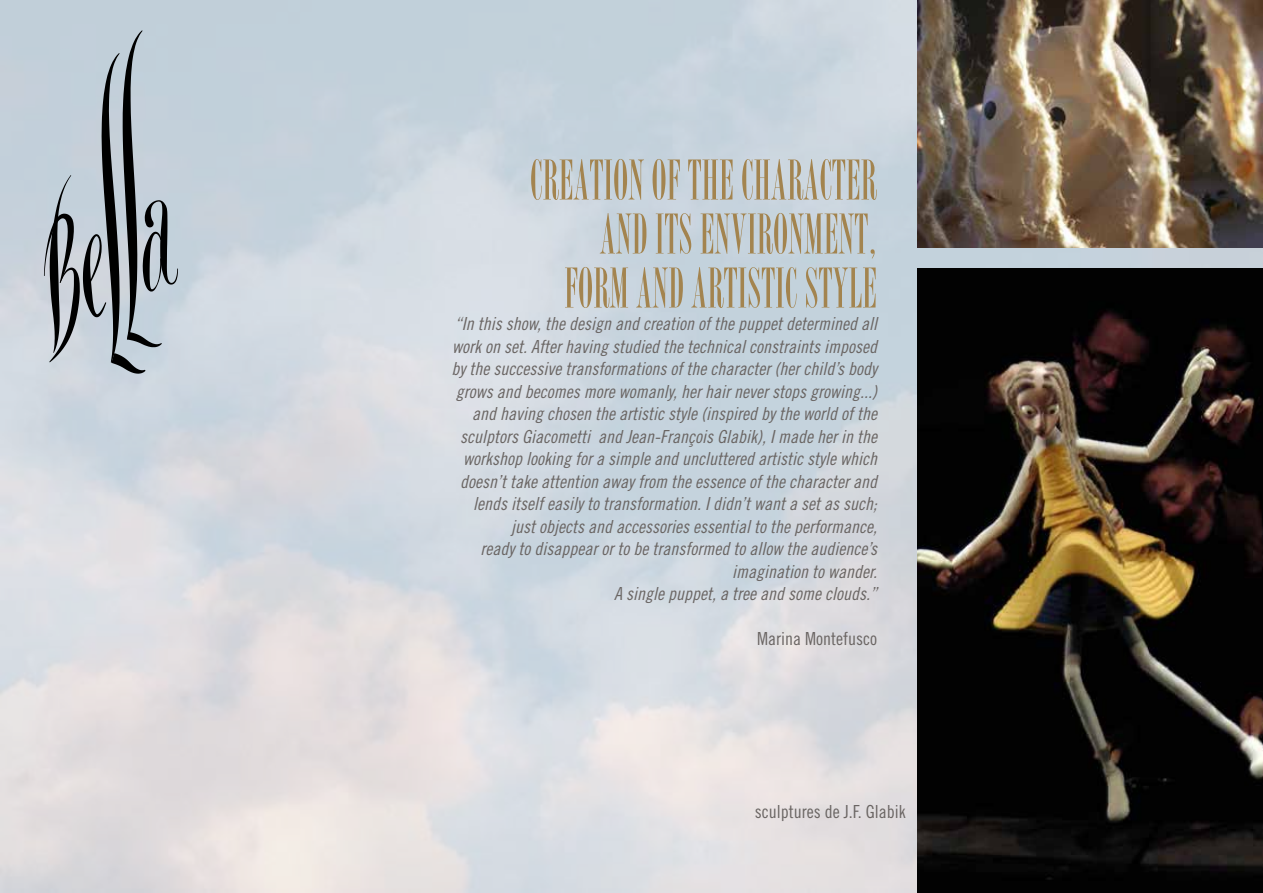
<style>
.page{position:relative;width:1263px;height:893px;background:#fff}
.page>*{position:absolute;margin:0;border:0;box-sizing:border-box;transform-origin:0 0}
.t1{font:60px/54px "Bordeaux Roman Bold Let Plain";color:#a3844f;text-align:right}
.t2{font:18px/22.5px "Trade Gothic Cond Eighteen Obl";color:#6a6563;text-align:right}
.t3{font:18px "Trade Gothic Cond Eighteen";color:#6a6563}
</style>
<div class="page">
<img style="left:0;top:0;width:1263px;height:893px">
<svg style="left:44px;top:30px;width:134px;height:344px;background:#a1abb3"></svg>
<img style="left:917px;top:269px;width:346px;height:624px">
<img style="left:917px;top:0;width:346px;height:248px">
<h1 class="t1" style="left:530px;top:152px;width:348px">CREATION OF THE CHARACTER<br>AND ITS ENVIRONMENT,<br>FORM AND ARTISTIC STYLE</h1>
<p class="t2" style="left:451px;top:312px;width:427px">“In this show, the design and creation of the puppet determined all work on set. After having studied the technical constraints imposed by the successive transformations of the character (her child’s body grows and becomes more womanly, her hair never stops growing...) and having chosen the artistic style (inspired by the world of the sculptors Giacometti and Jean-François Glabik), I made her in the workshop looking for a simple and uncluttered artistic style which doesn’t take attention away from the essence of the character and lends itself easily to transformation. I didn’t want a set as such; just objects and accessories essential to the performance,<br>ready to disappear or to be transformed to allow the audience’s imagination to wander.<br>A single puppet, a tree and some clouds.”</p>
<p class="t3" style="left:757px;top:628px;width:121px">Marina Montefusco</p>
<p class="t3" style="left:755px;top:801px;width:152px">sculptures de J.F. Glabik</p>
</div>
